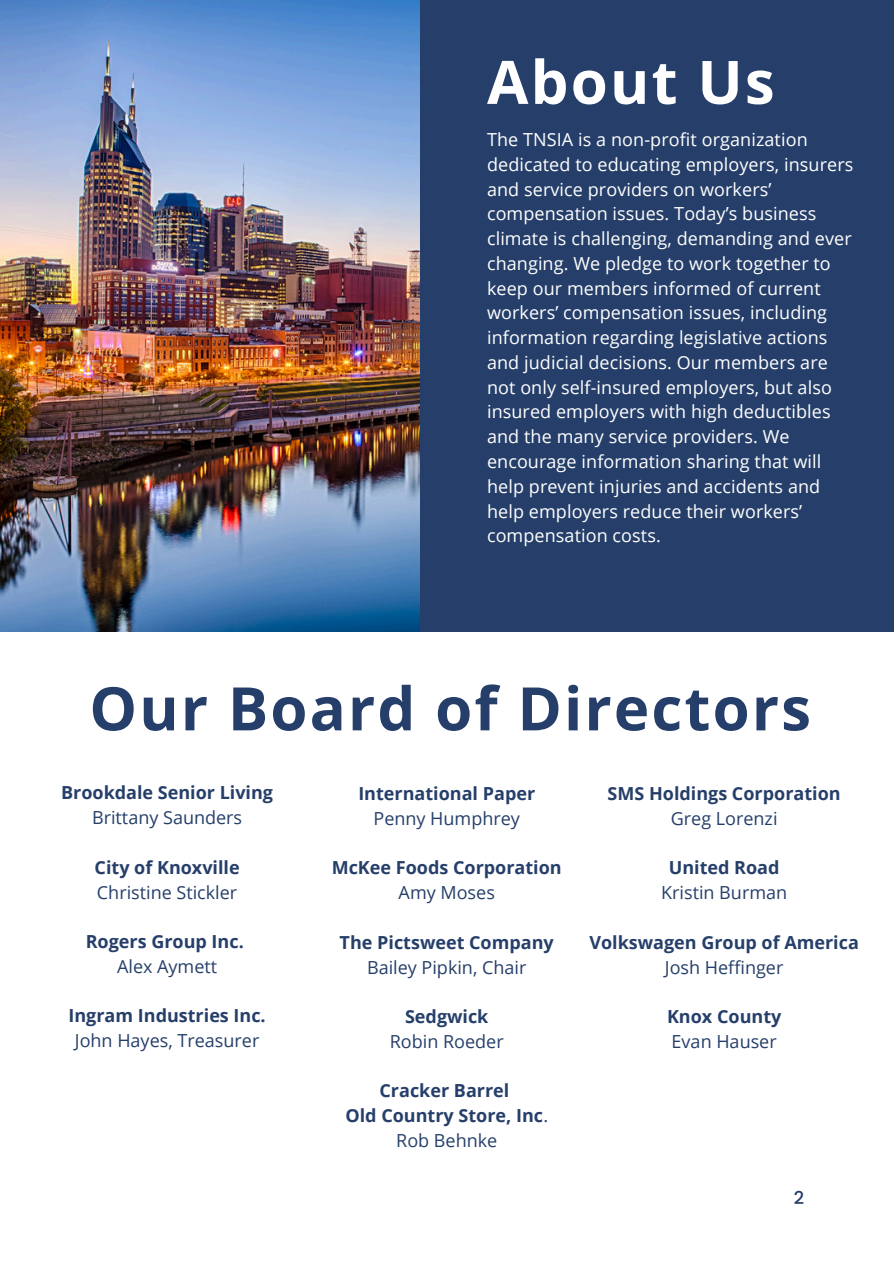
<style>
.page{position:relative;width:894px;height:1264px;background:#fff}
.page>*{position:absolute;margin:0;border:0;box-sizing:border-box;transform-origin:0 0}
.t1{font:700 60px "Open Sans";letter-spacing:.035em;color:#263f6a}
.t2{font:700 60px "Open Sans";letter-spacing:.035em;color:#fff}
.t3{font:18px/24.8px "Open Sans";letter-spacing:.005em;color:#fff}
.t4{font:700 18px "Open Sans";color:#263f6a}
.t5{font:18px "Open Sans";color:#263f6a}
.t6{font:500 18px "Poppins";color:#263f6a}
.s1{font-weight:400}
</style>
<div class="page">
<img style="left:0;top:0;width:420px;height:631px">
<div style="left:420px;top:0;width:473px;height:631px;background:#263f6a"></div>
<p class="t2" style="left:487px;top:40px;width:289px">About Us</p>
<h1 class="t3" style="left:487px;top:127px;width:368px">The TNSIA is a non-profit organization dedicated to educating employers, insurers and service providers on workers’ compensation issues. Today’s business climate is challenging, demanding and ever changing. We pledge to work together to keep our members informed of current workers’ compensation issues, including information regarding legislative actions and judicial decisions. Our members are not only self-insured employers, but also insured employers with high deductibles and the many service providers. We encourage information sharing that will help prevent injuries and accidents and help employers reduce their workers’ compensation costs.</h1>
<h1 class="t1" style="left:89px;top:666px;width:723px">Our Board of Directors</h1>
<p class="t4" style="left:61px;top:780px;width:213px">Brookdale Senior Living</p>
<p class="t5" style="left:92px;top:805px;width:151px">Brittany Saunders</p>
<p class="t4" style="left:94px;top:854px;width:147px">City of Knoxville</p>
<p class="t5" style="left:97px;top:879px;width:142px">Christine Stickler</p>
<p class="t4" style="left:86px;top:928px;width:159px">Rogers Group Inc.</p>
<p class="t5" style="left:117px;top:953px;width:102px">Alex Aymett</p>
<p class="t4" style="left:68px;top:1003px;width:199px">Ingram Industries Inc.</p>
<p class="t5" style="left:75px;top:1027px;width:186px">John Hayes, Treasurer</p>
<p class="t4" style="left:358px;top:781px;width:178px">International Paper</p>
<p class="t5" style="left:373px;top:805px;width:148px">Penny Humphrey</p>
<p class="t4" style="left:331px;top:855px;width:231px">McKee Foods Corporation</p>
<p class="t5" style="left:398px;top:880px;width:98px">Amy Moses</p>
<p class="t4" style="left:339px;top:929px;width:215px">The Pictsweet Company</p>
<p class="t5" style="left:367px;top:954px;width:161px">Bailey Pipkin, Chair</p>
<p class="t4" style="left:405px;top:1003px;width:85px">Sedgwick</p>
<p class="t5" style="left:390px;top:1028px;width:115px">Robin Roeder</p>
<p class="t4" style="left:379px;top:1078px;width:131px">Cracker Barrel</p>
<p class="t4" style="left:345px;top:1102px;width:204px">Old Country Store, Inc<span class="s1">.</span></p>
<p class="t5" style="left:396px;top:1127px;width:103px">Rob Behnke</p>
<p class="t4" style="left:607px;top:781px;width:234px">SMS Holdings Corporation</p>
<p class="t5" style="left:670px;top:805px;width:108px">Greg Lorenzi</p>
<p class="t4" style="left:668px;top:855px;width:112px">United Road</p>
<p class="t5" style="left:661px;top:880px;width:127px">Kristin Burman</p>
<p class="t4" style="left:589px;top:929px;width:271px">Volkswagen Group of America</p>
<p class="t5" style="left:664px;top:954px;width:120px">Josh Heffinger</p>
<p class="t4" style="left:666px;top:1003px;width:116px">Knox County</p>
<p class="t5" style="left:671px;top:1028px;width:107px">Evan Hauser</p>
<p class="t6" style="left:793px;top:1187px;width:12px">2</p>
</div>
